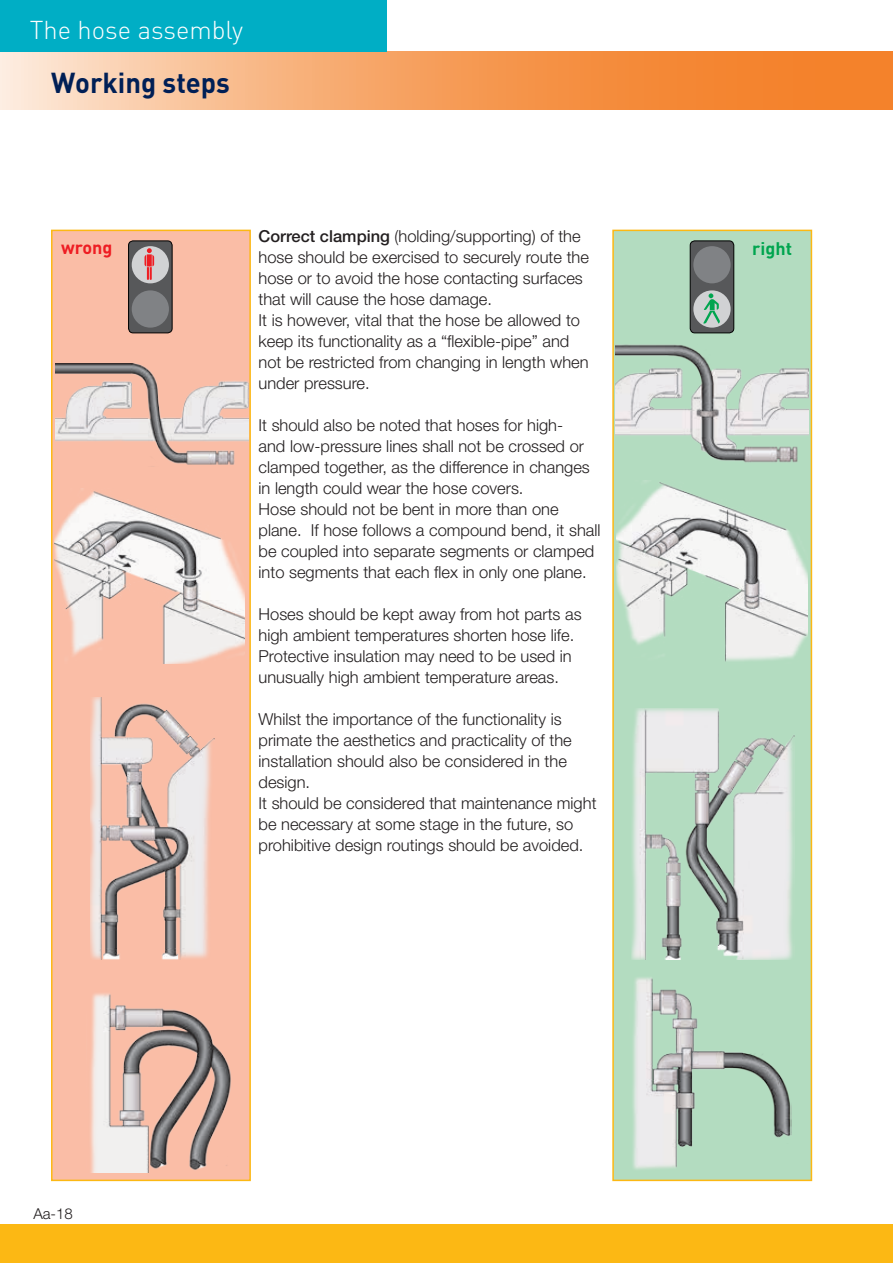
<style>
.page{position:relative;width:893px;height:1263px;background:#fff}
.page>*{position:absolute;margin:0;border:0;box-sizing:border-box;transform-origin:0 0}
.t1{font:700 28.5px "DINOT";color:#001f56;scale:.96 1}
.t2{font:300 25.5px "DINOT";color:#fff}
.t3{font:700 18px "DINOT";color:#ee1d23}
.t4{font:700 18px "DINOT";color:#00a54f}
.t5{font:300 16.5px/21px "Helvetica Neue LT Std";color:#231f20}
.t6{font:300 15px "Helvetica Neue LT Std";color:#231f20}
.s1{font-weight:500}
</style>
<div class="page">
<div style="left:0;top:1224px;width:893px;height:39px;background:#fcb814"></div>
<div style="left:51px;top:230px;width:200px;height:951px;background:#fabda6;border:2px solid #fcb814"></div>
<div style="left:612px;top:230px;width:200px;height:951px;background:#b3dcc0;border:2px solid #fcb814"></div>
<img style="left:91px;top:698px;width:123px;height:261px">
<img style="left:631px;top:709px;width:163px;height:250px">
<img style="left:55px;top:363px;width:193px;height:102px">
<img style="left:615px;top:344px;width:194px;height:119px">
<img style="left:55px;top:491px;width:189px;height:173px">
<img style="left:617px;top:482px;width:191px;height:180px">
<img style="left:90px;top:993px;width:141px;height:180px">
<img style="left:633px;top:977px;width:158px;height:193px">
<div style="left:129px;top:241px;width:43px;height:92px;background:#57585a;border-radius:5px"></div>
<div style="left:128px;top:241px;width:44px;height:92px;border:1px solid #000;border-radius:5px"></div>
<div style="left:132px;top:246px;width:37px;height:37px;background:#d1d2d4;border-radius:50%"></div>
<svg style="left:145px;top:248px;width:9px;height:32px"></svg>
<div style="left:132px;top:290px;width:37px;height:38px;background:#808285;border-radius:50%"></div>
<div style="left:690px;top:241px;width:44px;height:92px;background:#57585a;border-radius:5px"></div>
<div style="left:690px;top:241px;width:44px;height:92px;border:1px solid #000;border-radius:5px"></div>
<div style="left:693px;top:246px;width:38px;height:37px;background:#808285;border-radius:50%"></div>
<div style="left:693px;top:290px;width:38px;height:38px;background:#d1d2d4;border-radius:50%"></div>
<svg style="left:703px;top:293px;width:17px;height:31px"></svg>
<svg style="left:0;top:51px;width:893px;height:59px;background:#f4a567"></svg>
<div style="left:0;top:0;width:387px;height:51px;background:#00aec5"></div>
<h2 class="t2" style="left:30px;top:12px;width:215px">The hose assembly</h2>
<h1 class="t1" style="left:51px;top:63px;width:188px">Working steps</h1>
<p class="t5" style="left:259px;top:225px;width:332px"><span class="s1">Correct clamping</span> (holding/supporting) of the hose should be exercised to securely route the hose or to avoid the hose contacting surfaces that will cause the hose damage.<br>It is however, vital that the hose be allowed to keep its functionality as a “flexible-pipe” and not be restricted from changing in length when under pressure.</p>
<p class="t5" style="left:259px;top:414px;width:343px">It should also be noted that hoses for high-<br>and low-pressure lines shall not be crossed or clamped together, as the difference in changes in length could wear the hose covers.<br>Hose should not be bent in more than one plane. If hose follows a compound bend, it shall be coupled into separate segments or clamped into segments that each flex in only one plane.</p>
<p class="t5" style="left:259px;top:603px;width:325px">Hoses should be kept away from hot parts as high ambient temperatures shorten hose life.<br>Protective insulation may need to be used in unusually high ambient temperature areas.</p>
<p class="t5" style="left:259px;top:708px;width:340px">Whilst the importance of the functionality is primate the aesthetics and practicality of the installation should also be considered in the design.<br>It should be considered that maintenance might be necessary at some stage in the future, so prohibitive design routings should be avoided.</p>
<p class="t3" style="left:61px;top:235px;width:53px">wrong</p>
<p class="t4" style="left:752px;top:236px;width:41px">right</p>
<p class="t6" style="left:33px;top:1205px;width:41px">Aa-18</p>
</div>
